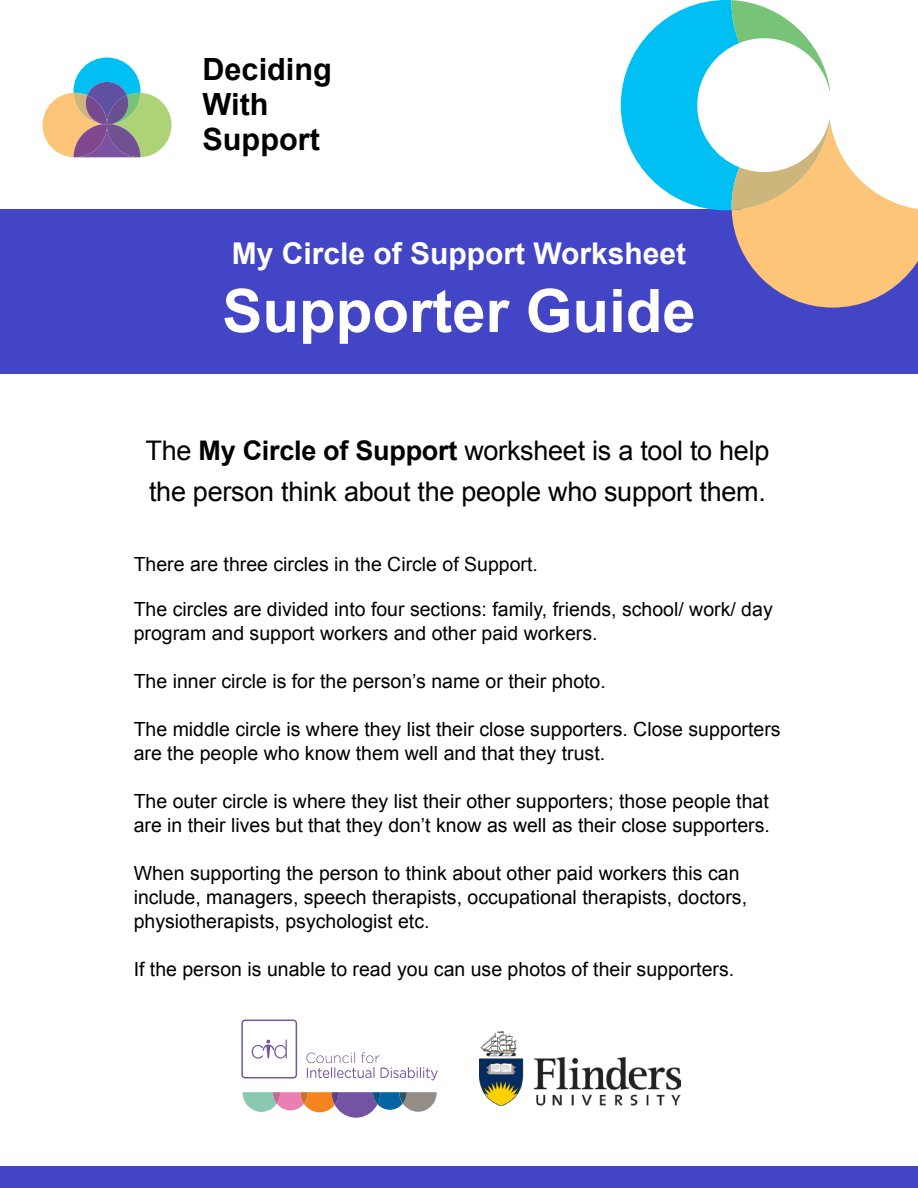
<style>
.page{position:relative;width:918px;height:1188px;background:#fff}
.page>*{position:absolute;margin:0;border:0;box-sizing:border-box;transform-origin:0 0}
.t1{font:700 60px "Arial";color:#fff}
.t2{font:700 30.6px/35px "Arial";color:#000}
.t3{font:700 30px "Arial";color:#fff}
.t4{font:27px/40.5px "Arial";letter-spacing:-.01em;color:#000}
.t5{font:19.5px/24px "Arial";color:#000}
.s1{font-weight:700}
</style>
<div class="page">
<div style="left:0;top:209px;width:918px;height:165px;background:#4345c7"></div>
<div style="left:0;top:1166px;width:918px;height:22px;background:#4345c7"></div>
<div style="left:43px;top:93px;width:59px;height:64px;background:#fdc578;border-radius:50%"></div>
<div style="left:112px;top:93px;width:60px;height:64px;background:#acd375;border-radius:50%"></div>
<svg style="left:74px;top:58px;width:67px;height:99px"></svg>
<svg style="left:621px;top:0;width:297px;height:308px"></svg>
<svg style="left:306px;top:1052px;width:132px;height:28px"></svg>
<div style="left:241px;top:1020px;width:56px;height:58px;border:1px solid #7453a2;border-radius:3px"></div>
<svg style="left:252px;top:1039px;width:35px;height:20px"></svg>
<svg style="left:243px;top:1092px;width:194px;height:26px"></svg>
<img style="left:480px;top:1032px;width:201px;height:74px">
<h2 class="t2" style="left:203px;top:53px;width:131px">Deciding<br>With<br>Support</h2>
<h3 class="t3" style="left:232px;top:234px;width:456px">My Circle of Support Worksheet</h3>
<h1 class="t1" style="left:222px;top:271px;width:475px">Supporter Guide</h1>
<h3 class="t4" style="left:146px;top:431px;width:625px">The <span class="s1">My Circle of Support</span> worksheet is a tool to help the person think about the people who support them.</h3>
<p class="t5" style="left:134px;top:552px;width:406px">There are three circles in the Circle of Support.</p>
<p class="t5" style="left:134px;top:598px;width:641px">The circles are divided into four sections: family, friends, school/ work/ day program and support workers and other paid workers.</p>
<p class="t5" style="left:134px;top:670px;width:474px">The inner circle is for the person’s name or their photo.</p>
<p class="t5" style="left:134px;top:718px;width:648px">The middle circle is where they list their close supporters. Close supporters are the people who know them well and that they trust.</p>
<p class="t5" style="left:134px;top:790px;width:638px">The outer circle is where they list their other supporters; those people that are in their lives but that they don’t know as well as their close supporters.</p>
<p class="t5" style="left:134px;top:862px;width:615px">When supporting the person to think about other paid workers this can include, managers, speech therapists, occupational therapists, doctors, physiotherapists, psychologist etc.</p>
<p class="t5" style="left:134px;top:958px;width:602px">If the person is unable to read you can use photos of their supporters.</p>
</div>
